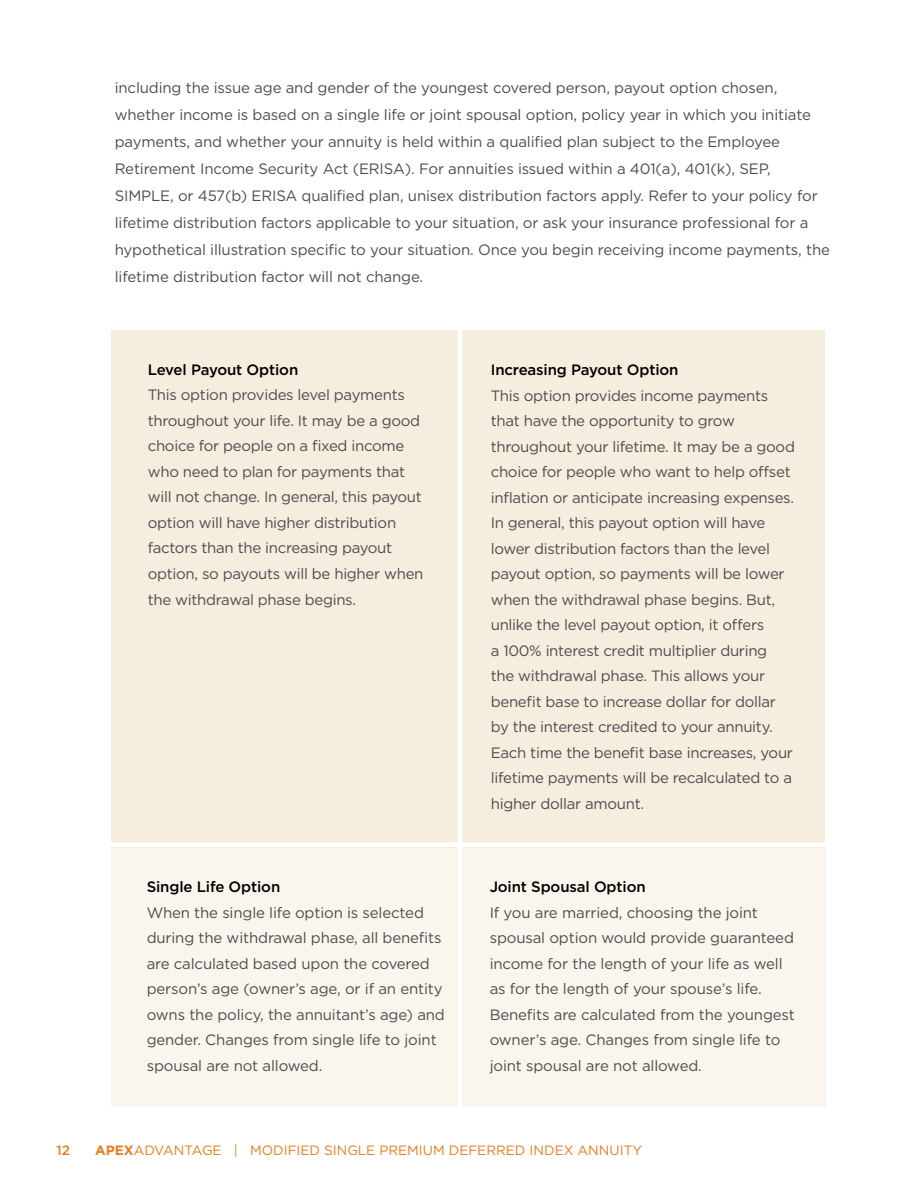
<style>
.page{position:relative;width:918px;height:1188px;background:#fff}
.page>*{position:absolute;margin:0;border:0;box-sizing:border-box;transform-origin:0 0}
.t1{font:15px/25.5px "Gotham";letter-spacing:-.02em;color:#4d4d4f}
.t2{font:500 15px "Gotham";letter-spacing:-.01em;color:#000}
.t3{font:13.5px "Gotham";color:#ea7c1e}
.t4{font:500 13.5px "Gotham";color:#ea7c1e}
.s1{font-weight:700}
</style>
<div class="page">
<div style="left:111px;top:330px;width:714px;height:518px;background:#f5eddd"></div>
<div style="left:111px;top:849px;width:715px;height:258px;background:#faf6ee"></div>
<div style="left:104px;top:842px;width:728px;height:5px;background:#fff"></div>
<hr style="left:458px;top:327px;width:4px;height:794px;background:#fff">
<p class="t1" style="left:115px;top:74px;width:717px;line-height:27px">including the issue age and gender of the youngest covered person, payout option chosen, whether income is based on a single life or joint spousal option, policy year in which you initiate payments, and whether your annuity is held within a qualified plan subject to the Employee Retirement Income Security Act (ERISA). For annuities issued within a 401(a), 401(k), SEP, SIMPLE, or 457(b) ERISA qualified plan, unisex distribution factors apply. Refer to your policy for lifetime distribution factors applicable to your situation, or ask your insurance professional for a hypothetical illustration specific to your situation. Once you begin receiving income payments, the lifetime distribution factor will not change.</p>
<p class="t2" style="left:148px;top:360px;width:152px">Level Payout Option</p>
<p class="t1" style="left:148px;top:382px;width:277px">This option provides level payments throughout your life. It may be a good choice for people on a fixed income who need to plan for payments that will not change. In general, this payout option will have higher distribution factors than the increasing payout option, so payouts will be higher when the withdrawal phase begins.</p>
<p class="t2" style="left:147px;top:877px;width:135px">Single Life Option</p>
<p class="t1" style="left:147px;top:899px;width:300px">When the single life option is selected during the withdrawal phase, all benefits are calculated based upon the covered person’s age (owner’s age, or if an entity owns the policy, the annuitant’s age) and gender. Changes from single life to joint spousal are not allowed.</p>
<p class="t2" style="left:491px;top:360px;width:189px">Increasing Payout Option</p>
<p class="t1" style="left:491px;top:382px;width:306px">This option provides income payments that have the opportunity to grow throughout your lifetime. It may be a good choice for people who want to help offset inflation or anticipate increasing expenses.<br>In general, this payout option will have lower distribution factors than the level payout option, so payments will be lower when the withdrawal phase begins. But, unlike the level payout option, it offers<br>a 100% interest credit multiplier during<br>the withdrawal phase. This allows your benefit base to increase dollar for dollar by the interest credited to your annuity.<br>Each time the benefit base increases, your lifetime payments will be recalculated to a higher dollar amount.</p>
<p class="t2" style="left:490px;top:877px;width:158px">Joint Spousal Option</p>
<p class="t1" style="left:490px;top:899px;width:307px">If you are married, choosing the joint spousal option would provide guaranteed income for the length of your life as well as for the length of your spouse’s life.<br>Benefits are calculated from the youngest owner’s age. Changes from single life to joint spousal are not allowed.</p>
<p class="t4" style="left:57px;top:1141px;width:15px">12</p>
<p class="t3" style="left:95px;top:1142px;width:548px"><span class="s1">APEX</span>ADVANTAGE | MODIFIED SINGLE PREMIUM DEFERRED INDEX ANNUITY</p>
</div>
